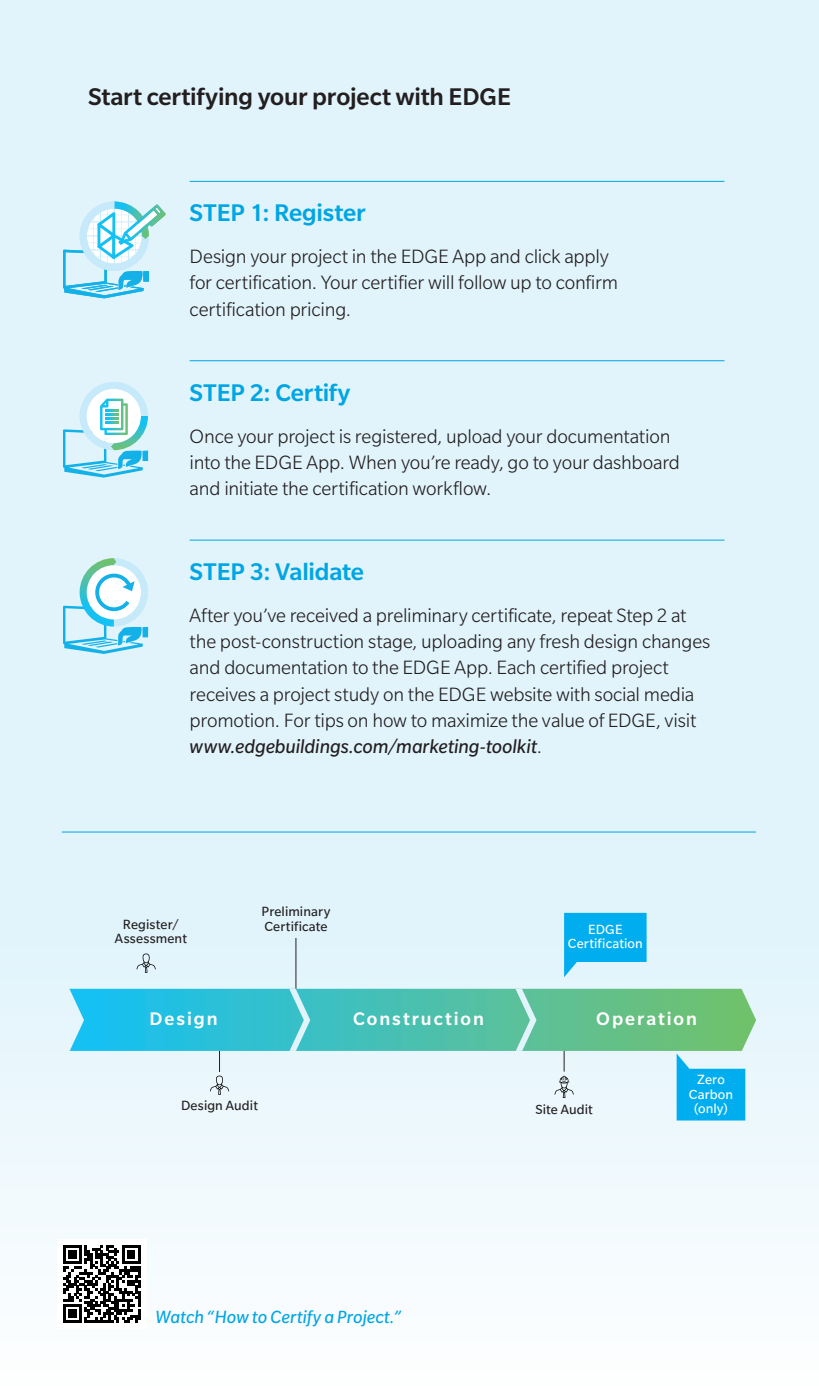
<style>
.page{position:relative;width:819px;height:1386px;background:#fff}
.page>*{position:absolute;margin:0;border:0;box-sizing:border-box;transform-origin:0 0}
.Bullets_-_Subheader{font:500 26.25px "Slate Pro";letter-spacing:-.005em;color:#00a5e3}
.Subheader{font:500 26.25px "Slate Pro";letter-spacing:-.005em;color:#231f20}
.Body_Text{font:300 21px/26.2px "Slate Pro";letter-spacing:-.01em;color:#231f20}
.t1{font:500 19.78px "Slate Pro";letter-spacing:.095em;color:#fff}
.Bottom_Callouts{font:italic 19.25px "Slate Pro";color:#00a5e3}
.t2{font:14.35px "Slate Pro";letter-spacing:.01em;color:#231f20}
.t3{font:14.35px/14.5px "Slate Pro";letter-spacing:.01em;color:#fff;text-align:center}
.s1{font-weight:400;font-style:italic}
</style>
<div class="page">
<div style="left:0;top:0;width:819px;height:832px;background:#e1f4fc"></div>
<div style="left:0;top:832px;width:819px;height:554px;background:linear-gradient(to bottom,#dcf2fb,#fcfefe)"></div>
<svg style="left:564px;top:913px;width:83px;height:64px;background:#32bdf1"></svg>
<svg style="left:136px;top:954px;width:20px;height:19px"></svg>
<hr style="left:296px;top:938px;width:1px;height:51px;background:#231f20">
<svg style="left:69px;top:989px;width:687px;height:132px;background:#96dbd9"></svg>
<svg style="left:63px;top:202px;width:103px;height:96px"></svg>
<svg style="left:63px;top:382px;width:85px;height:96px"></svg>
<svg style="left:63px;top:558px;width:85px;height:96px"></svg>
<hr style="left:62px;top:832px;width:694px;height:1px;background:#00a5e3">
<div style="left:57px;top:1240px;width:90px;height:89px;background:#fff"></div>
<svg style="left:63px;top:1245px;width:78px;height:78px"></svg>
<hr style="left:190px;top:181px;width:535px;height:1px;background:#00a5e3">
<hr style="left:190px;top:360px;width:535px;height:1px;background:#00a5e3">
<hr style="left:190px;top:540px;width:535px;height:1px;background:#00a5e3">
<p class="Subheader" style="left:88px;top:83px;width:424px">Start certifying your project with EDGE</p>
<p class="Bullets_-_Subheader" style="left:190px;top:199px;width:178px">STEP 1: Register</p>
<p class="Body_Text" style="left:190px;top:243px;width:430px">Design your project in the EDGE App and click apply for certification. Your certifier will follow up to confirm certification pricing.</p>
<p class="Bullets_-_Subheader" style="left:190px;top:378px;width:163px">STEP 2: Certify</p>
<p class="Body_Text" style="left:190px;top:423px;width:492px">Once your project is registered, upload your documentation into the EDGE App. When you’re ready, go to your dashboard and initiate the certification workflow.</p>
<p class="Bullets_-_Subheader" style="left:190px;top:557px;width:176px">STEP 3: Validate</p>
<p class="Body_Text" style="left:190px;top:602px;width:522px">After you’ve received a preliminary certificate, repeat Step 2 at the post-construction stage, uploading any fresh design changes and documentation to the EDGE App. Each certified project receives a project study on the EDGE website with social media promotion. For tips on how to maximize the value of EDGE, visit <span class="s1">www.edgebuildings.com/marketing-toolkit</span>.</p>
<p class="t2" style="left:262px;top:903px;width:70px">Preliminary</p>
<p class="t2" style="left:123px;top:915px;width:58px">Register/</p>
<p class="t2" style="left:264px;top:918px;width:65px">Certificate</p>
<p class="t2" style="left:115px;top:930px;width:73px">Assessment</p>
<p class="t3" style="left:568px;top:921px;width:76px">EDGE<br>Certification</p>
<p class="t1" style="left:149px;top:1008px;width:70px">Design</p>
<p class="t1" style="left:353px;top:1008px;width:133px">Construction</p>
<p class="t1" style="left:596px;top:1008px;width:102px">Operation</p>
<p class="t3" style="left:689px;top:1071px;width:46px">Zero<br>Carbon</p>
<p class="t2" style="left:181px;top:1096px;width:78px">Design Audit</p>
<p class="t2" style="left:535px;top:1100px;width:59px">Site Audit</p>
<p class="t3" style="left:694px;top:1101px;width:35px">(only)</p>
<p class="Bottom_Callouts" style="left:156px;top:1307px;width:247px">Watch “How to Certify a Project.”</p>
</div>
